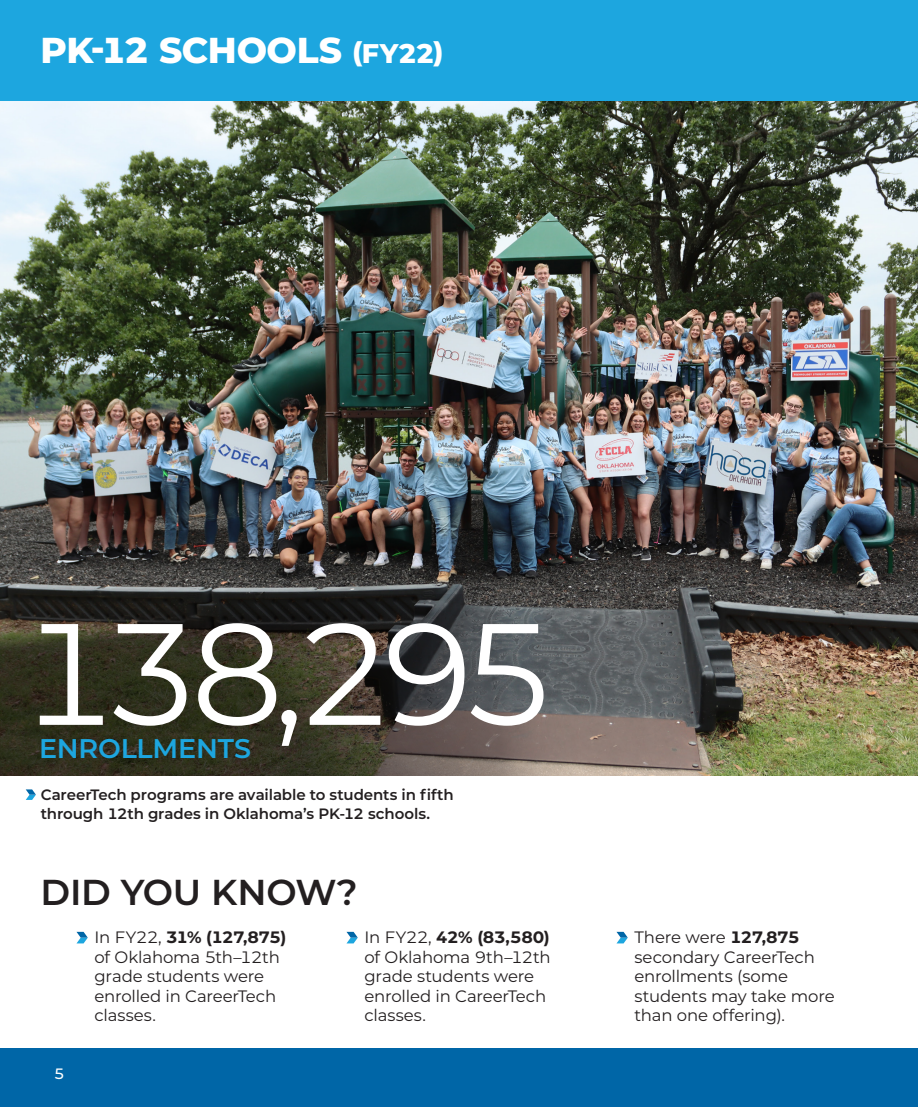
<style>
.page{position:relative;width:918px;height:1107px;background:#fff}
.page>*{position:absolute;margin:0;border:0;box-sizing:border-box;transform-origin:0 0}
.t1{font:144px "Montserrat";color:#fff}
.t2{font:800 36px "Montserrat";letter-spacing:-.015em;color:#fff}
.t3{font:600 36px "Montserrat";letter-spacing:-.005em;color:#231f20}
.t4{font:600 27px "Montserrat";letter-spacing:-.005em;color:#1da6df}
.t5{font:16.5px/19.5px "Montserrat";letter-spacing:-.01em;color:#231f20}
.t6{font:600 15px/19.5px "Montserrat";letter-spacing:-.005em;color:#231f20}
.t7{font:500 15px "Montserrat";color:#fff}
.s1{font-size:27px}
.s2{font-weight:700}
</style>
<div class="page">
<img style="left:0;top:101px;width:918px;height:675px">
<svg style="left:0;top:595px;width:588px;height:181px;background:#3e3c32"></svg>
<div style="left:0;top:1048px;width:918px;height:59px;background:#0066a7"></div>
<div style="left:0;top:0;width:918px;height:101px;background:#1da6df"></div>
<svg style="left:26px;top:789px;width:10px;height:11px"></svg>
<svg style="left:76px;top:932px;width:12px;height:11px"></svg>
<svg style="left:347px;top:932px;width:11px;height:11px"></svg>
<svg style="left:617px;top:932px;width:11px;height:11px"></svg>
<p class="t2" style="left:40px;top:24px;width:405px">PK-12 SCHOOLS <span class="s1">(FY22)</span></p>
<p class="t1" style="left:18px;top:575px;width:532px">138,295</p>
<p class="t4" style="left:39px;top:729px;width:214px">ENROLLMENTS</p>
<p class="t6" style="left:41px;top:784px;width:414px">CareerTech programs are available to students in fifth through 12th grades in Oklahoma’s PK-12 schools.</p>
<p class="t3" style="left:40px;top:867px;width:319px">DID YOU KNOW?</p>
<p class="t5" style="left:94px;top:927px;width:193px">In FY22, <span class="s2">31% (127,875) </span>of Oklahoma 5th–12th grade students were enrolled in CareerTech classes.</p>
<p class="t5" style="left:364px;top:927px;width:188px">In FY22, <span class="s2">42% (83,580) </span>of Oklahoma 9th–12th grade students were enrolled in CareerTech classes.</p>
<p class="t5" style="left:634px;top:927px;width:202px">There were <span class="s2">127,875 </span>secondary CareerTech enrollments (some students may take more than one offering).</p>
<p class="t7" style="left:54px;top:1063px;width:12px">5</p>
</div>
